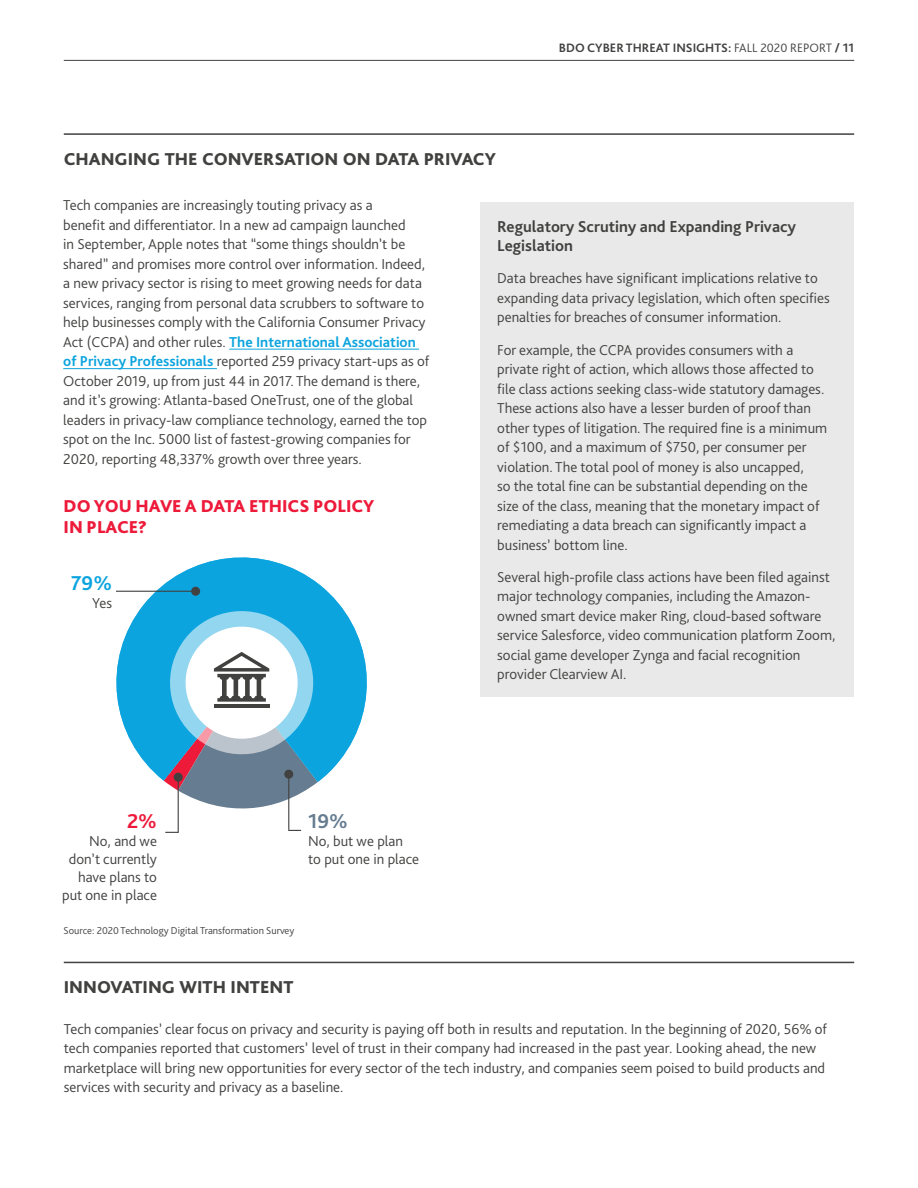
<style>
.page{position:relative;width:918px;height:1188px;background:#fff}
.page>*{position:absolute;margin:0;border:0;box-sizing:border-box;transform-origin:0 0}
.Body_copy{font:700 21px "Bliss Pro";color:#667c90}
.Body_copy-2{font:700 21px "Bliss Pro";color:#0ca4de}
.Body_copy-3{font:700 21px "Bliss Pro";color:#ed1a3a}
.Subheading_Main{font:800 18px "Bliss Pro";letter-spacing:-.005em;color:#414140}
.Body_text_-_3mm_afte{font:800 18px/21px "Bliss Pro";color:#ed1a3a}
.Body_text_-_3mm_afte-2{font:700 16.5px/19.5px "Bliss Pro";color:#414140}
.Body_text_-_3mm_afte-3{font:300 15px/19.5px "Bliss Pro";color:#414140}
.Body_copy-4{font:300 15px/18px "Bliss Pro";color:#414140}
.t1{font:700 12.75px "Bliss Pro";color:#414140}
.footnote{font:300 10.5px "Bliss Pro";color:#414140}
.s1{font-weight:300}
.s2{font-weight:700;color:#0ca4de}
</style>
<div class="page">
<div style="left:480px;top:202px;width:374px;height:494px;background:#e9e9e9"></div>
<svg style="left:116px;top:557px;width:251px;height:222px;fill:#0ca4de"></svg>
<hr style="left:288px;top:774px;width:1px;height:56px;background:#414140">
<hr style="left:116px;top:591px;width:80px;height:1px;background:#414140">
<div style="left:191px;top:587px;width:9px;height:9px;background:#414140;border-radius:50%"></div>
<svg style="left:161px;top:602px;width:161px;height:215px"></svg>
<hr style="left:178px;top:777px;width:1px;height:56px;background:#414140">
<div style="left:174px;top:773px;width:9px;height:9px;background:#414140;border-radius:50%"></div>
<svg style="left:288px;top:830px;width:13px;height:1px"></svg>
<svg style="left:165px;top:832px;width:13px;height:1px"></svg>
<hr style="left:64px;top:60px;width:790px;height:1px;background:#414140">
<hr style="left:64px;top:133px;width:790px;height:2px;background:#414140">
<hr style="left:64px;top:962px;width:790px;height:1px;background:#414140">
<hr style="left:229px;top:349px;width:190px;height:1px;background:#0ca4de">
<hr style="left:63px;top:368px;width:154px;height:1px;background:#0ca4de">
<p class="Subheading_Main" style="left:64px;top:147px;width:434px">CHANGING THE CONVERSATION ON DATA PRIVACY</p>
<p class="t1" style="left:559px;top:40px;width:297px">BDO CYBER THREAT INSIGHTS: <span class="s1">FALL 2020 REPORT</span> / 11</p>
<p class="Body_text_-_3mm_afte-3" style="left:63px;top:195px;width:368px">Tech companies are increasingly touting privacy as a<br>benefit and differentiator. In a new ad campaign launched<br>in September, Apple notes that “some things shouldn’t be shared” and promises more control over information. Indeed, a new privacy sector is rising to meet growing needs for data services, ranging from personal data scrubbers to software to help businesses comply with the California Consumer Privacy Act (CCPA) and other rules. <span class="s2">The International Association of Privacy Professionals</span> reported 259 privacy start-ups as of October 2019, up from just 44 in 2017. The demand is there, and it’s growing: Atlanta-based OneTrust, one of the global leaders in privacy-law compliance technology, earned the top spot on the Inc. 5000 list of fastest-growing companies for 2020, reporting 48,337% growth over three years.</p>
<p class="Body_text_-_3mm_afte" style="left:64px;top:495px;width:312px">DO YOU HAVE A DATA ETHICS POLICY<br>IN PLACE?</p>
<p class="Body_copy-2" style="left:71px;top:570px;width:42px">79%</p>
<p class="Body_copy-4" style="left:92px;top:594px;width:21px">Yes</p>
<p class="Body_copy-3" style="left:127px;top:808px;width:31px">2%</p>
<p class="Body_copy-4" style="left:62px;top:832px;width:96px;text-align:right">No, and we don’t currently have plans to put one in place</p>
<p class="footnote" style="left:64px;top:924px;width:232px">Source: 2020 Technology Digital Transformation Survey</p>
<p class="Body_copy" style="left:308px;top:808px;width:41px">19%</p>
<p class="Body_copy-4" style="left:308px;top:832px;width:113px">No, but we plan to put one in place</p>
<p class="Body_text_-_3mm_afte-2" style="left:497px;top:216px;width:300px">Regulatory Scrutiny and Expanding Privacy<br>Legislation</p>
<p class="Body_text_-_3mm_afte-3" style="left:497px;top:268px;width:334px">Data breaches have significant implications relative to expanding data privacy legislation, which often specifies penalties for breaches of consumer information.</p>
<p class="Body_text_-_3mm_afte-3" style="left:497px;top:339px;width:332px">For example, the CCPA provides consumers with a private right of action, which allows those affected to file class actions seeking class-wide statutory damages.<br>These actions also have a lesser burden of proof than other types of litigation. The required fine is a minimum of $100, and a maximum of $750, per consumer per violation. The total pool of money is also uncapped,<br>so the total fine can be substantial depending on the size of the class, meaning that the monetary impact of remediating a data breach can significantly impact a business’ bottom line.</p>
<p class="Body_text_-_3mm_afte-3" style="left:497px;top:567px;width:340px">Several high-profile class actions have been filed against major technology companies, including the Amazon&shy;owned smart device maker Ring, cloud-based software service Salesforce, video communication platform Zoom, social game developer Zynga and facial recognition provider Clearview AI.</p>
<p class="Subheading_Main" style="left:64px;top:976px;width:231px">INNOVATING WITH INTENT</p>
<p class="Body_text_-_3mm_afte-3" style="left:64px;top:1019px;width:765px">Tech companies’ clear focus on privacy and security is paying off both in results and reputation. In the beginning of 2020, 56% of tech companies reported that customers’ level of trust in their company had increased in the past year. Looking ahead, the new marketplace will bring new opportunities for every sector of the tech industry, and companies seem poised to build products and services with security and privacy as a baseline.</p>
</div>
